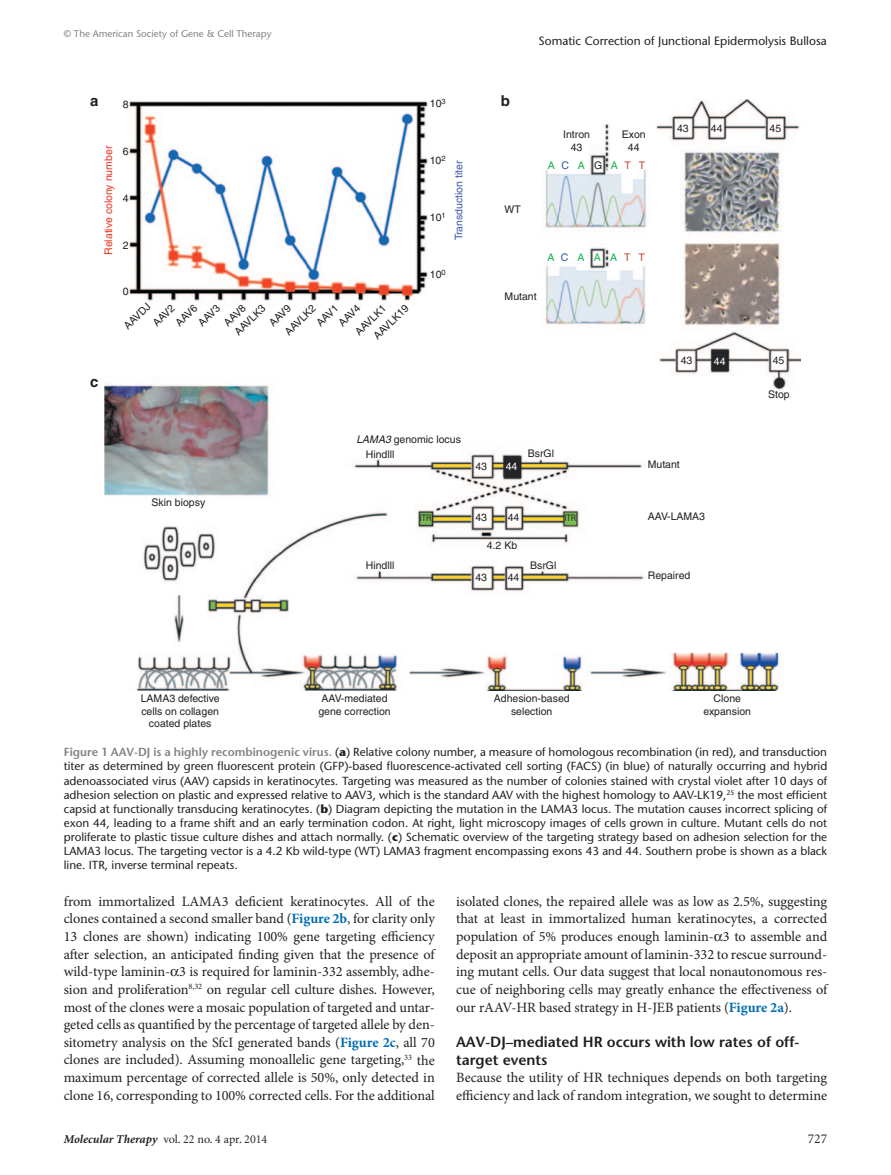
<style>
.page{position:relative;width:891px;height:1175px;background:#fff}
.page>*{position:absolute;margin:0;border:0;box-sizing:border-box;transform-origin:0 0}
.t1{font:700 15px "Helvetica";color:#231f20}
.t2{font:600 14.7px/17.7px "ITC Stone Sans";color:#231f20}
.t3{font:14.25px/17.7px "Minion Pro";letter-spacing:-.005em;color:#231f20;text-align:justify}
.t4{font:13.5px "Minion";color:#231f20}
.t5{font:12px "Stone Sans";color:#231f20}
.t6{font:12px "Minion";color:#231f20}
.t7{font:11.7px/14.1px "Stone Sans";color:#231f20;text-align:justify}
.t8{font:10.5px/12.6px "Helvetica";color:#231f20}
.t9{font:10.5px "Helvetica";color:#ef3122}
.t10{font:10.5px "Helvetica";color:#3b59a7}
.t11{font:10.5px "Helvetica";color:#11af4b}
.t12{font:10.5px "Helvetica";color:#c64736}
.t13{font:10.5px "Helvetica";color:#fff}
.t14{font:10.5px "Helvetica";color:#2f54a4}
.t15{font:9.75px "Stone Sans";color:#808285}
.t16{font:9px "Helvetica";color:#231f20;scale:.8 1}
.s1{color:#231f20}
.s2{color:#11af4b}
.s3{color:#c64736}
.s4{font-style:italic}
.s5{font-family:"ITC Stone Sans";font-weight:600;color:#808285}
.s6{font-weight:700}
.s7{font-weight:700;color:#006cb3}
.s8{font-weight:700;font-style:italic}
</style>
<div class="page">
<img style="left:104px;top:99px;width:697px;height:592px">
<p class="t15" style="left:64px;top:28px;width:209px">© The American Society of Gene &amp; Cell Therapy</p>
<p class="t5" style="left:539px;top:34px;width:290px">Somatic Correction of Junctional Epidermolysis Bullosa</p>
<p class="t1" style="left:90px;top:92px;width:10px">a</p>
<p class="t1" style="left:501px;top:92px;width:11px">b</p>
<p class="t8" style="left:430px;top:97px;width:17px">10<sup>3</sup></p>
<p class="t8" style="left:123px;top:98px;width:7px">8</p>
<p class="t9" style="left:102px;top:255px;width:111px;rotate:-90deg">Relative colony number</p>
<p class="t8" style="left:123px;top:145px;width:7px">6</p>
<p class="t8" style="left:123px;top:192px;width:7px">4</p>
<p class="t8" style="left:123px;top:238px;width:7px">2</p>
<p class="t8" style="left:430px;top:154px;width:17px">10<sup>2</sup></p>
<p class="t8" style="left:430px;top:211px;width:17px">10<sup>1</sup></p>
<p class="t10" style="left:453px;top:240px;width:81px;rotate:-90deg">Transduction titer</p>
<p class="t8" style="left:430px;top:268px;width:17px">10<sup>0</sup></p>
<p class="t8" style="left:505px;top:203px;width:18px">WT</p>
<p class="t8" style="left:563px;top:128px;width:28px;text-align:center">Intron<br>43</p>
<p class="t8" style="left:622px;top:128px;width:25px;text-align:center">Exon<br>44</p>
<p class="t14" style="left:561px;top:159px;width:9px">C</p>
<p class="t12" style="left:594px;top:159px;width:53px"><span class="s1">G</span><span class="s2">A</span>TT</p>
<p class="t11" style="left:548px;top:159px;width:9px">A</p>
<p class="t11" style="left:578px;top:159px;width:9px">A</p>
<p class="t14" style="left:561px;top:251px;width:9px">C</p>
<p class="t11" style="left:594px;top:251px;width:52px">A A<span class="s3">TT</span></p>
<p class="t11" style="left:547px;top:251px;width:9px">A</p>
<p class="t11" style="left:577px;top:251px;width:9px">A</p>
<p class="t8" style="left:677px;top:122px;width:13px">43</p>
<p class="t8" style="left:711px;top:122px;width:13px">44</p>
<p class="t8" style="left:769px;top:122px;width:13px">45</p>
<p class="t1" style="left:90px;top:372px;width:10px">c</p>
<p class="t8" style="left:123px;top:285px;width:7px">0</p>
<p class="t8" style="left:135px;top:305px;width:28px;line-height:18px;text-indent:-23px;rotate:-45deg">AAVDJ<br>AAV2</p>
<p class="t8" style="left:183px;top:307px;width:28px;line-height:16.2px;text-indent:-16px;rotate:-45deg">AAV6<br>AAV3</p>
<p class="t8" style="left:221px;top:320px;width:28px;rotate:-45deg">AAV8</p>
<p class="t8" style="left:266px;top:320px;width:28px;rotate:-45deg">AAV9</p>
<p class="t8" style="left:324px;top:308px;width:28px;line-height:15.8px;text-indent:-16px;rotate:-45deg">AAV1<br>AAV4</p>
<p class="t8" style="left:232px;top:329px;width:40px;rotate:-45deg">AAVLK3</p>
<p class="t8" style="left:282px;top:329px;width:40px;rotate:-45deg">AAVLK2</p>
<p class="t8" style="left:358px;top:321px;width:46px;line-height:15.9px;text-indent:-10px;rotate:-45deg">AAVLK1<br>AAVLK19</p>
<p class="t8" style="left:505px;top:290px;width:34px">Mutant</p>
<p class="t8" style="left:152px;top:496px;width:55px">Skin biopsy</p>
<p class="t8" style="left:366px;top:431px;width:97px;line-height:15px;text-indent:-9px"><span class="s4">LAMA3</span> genomic locus<br>Hindlll</p>
<p class="t8" style="left:475px;top:459px;width:13px">43</p>
<p class="t13" style="left:506px;top:460px;width:13px">44</p>
<p class="t8" style="left:528px;top:447px;width:28px">BsrGl</p>
<p class="t8" style="left:475px;top:511px;width:13px">43</p>
<p class="t8" style="left:508px;top:511px;width:13px">44</p>
<p class="t16" style="left:420px;top:512px;width:16px">ITR</p>
<p class="t16" style="left:565px;top:512px;width:16px">ITR</p>
<p class="t8" style="left:366px;top:558px;width:30px">Hindlll</p>
<p class="t8" style="left:487px;top:539px;width:32px">4.2 Kb</p>
<p class="t8" style="left:475px;top:571px;width:13px">43</p>
<p class="t8" style="left:508px;top:571px;width:13px">44</p>
<p class="t8" style="left:530px;top:558px;width:28px">BsrGl</p>
<p class="t8" style="left:681px;top:354px;width:13px">43</p>
<p class="t13" style="left:714px;top:355px;width:13px">44</p>
<p class="t8" style="left:773px;top:354px;width:13px">45</p>
<p class="t8" style="left:768px;top:388px;width:23px">Stop</p>
<p class="t8" style="left:648px;top:458px;width:34px">Mutant</p>
<p class="t8" style="left:648px;top:509px;width:59px">AAV-LAMA3</p>
<p class="t8" style="left:648px;top:568px;width:44px">Repaired</p>
<p class="t8" style="left:141px;top:692px;width:80px;text-align:center">LAMA3 defective cells on collagen coated plates</p>
<p class="t8" style="left:318px;top:692px;width:74px">AAV-mediated gene correction</p>
<p class="t8" style="left:494px;top:692px;width:77px;text-align:center">Adhesion-based selection</p>
<p class="t8" style="left:704px;top:692px;width:49px;text-align:center">Clone expansion</p>
<p class="t7" style="left:64px;top:745px;width:765px"><span class="s5">Figure 1 AAV-DJ is a highly recombinogenic virus.</span> (<span class="s6">a</span>) Relative colony number, a measure of homologous recombination (in red), and transduction titer as determined by green fluorescent protein (GFP)-based fluorescence-activated cell sorting (FACS) (in blue) of naturally occurring and hybrid adenoassociated virus (AAV) capsids in keratinocytes. Targeting was measured as the number of colonies stained with crystal violet after 10 days of adhesion selection on plastic and expressed relative to AAV3, which is the standard AAV with the highest homology to AAV-LK19,<sup>25</sup> the most efficient capsid at functionally transducing keratinocytes. (<span class="s6">b</span>) Diagram depicting the mutation in the LAMA3 locus. The mutation causes incorrect splicing of exon 44, leading to a frame shift and an early termination codon. At right, light microscopy images of cells grown in culture. Mutant cells do not proliferate to plastic tissue culture dishes and attach normally. (<span class="s6">c</span>) Schematic overview of the targeting strategy based on adhesion selection for the LAMA3 locus. The targeting vector is a 4.2 Kb wild-type (WT) LAMA3 fragment encompassing exons 43 and 44. Southern probe is shown as a black line. ITR, inverse terminal repeats.</p>
<p class="t3" style="left:64px;top:892px;width:373px">from immortalized LAMA3 deficient keratinocytes. All of the clones contained a second smaller band (<span class="s7">Figure 2b</span>, for clarity only 13 clones are shown) indicating 100% gene targeting efficiency after selection, an anticipated finding given that the presence of wild-type laminin- 3 is required for laminin-332 assembly, adhe&shy;sion and proliferation<sup>8,32</sup> on regular cell culture dishes. However, most of the clones were a mosaic population of targeted and untar&shy;geted cells as quantified by the percentage of targeted allele by den&shy;sitometry analysis on the SfcI generated bands (<span class="s7">Figure 2c</span>, all 70 clones are included). Assuming monoallelic gene targeting,<sup>33</sup> the maximum percentage of corrected allele is 50%, only detected in clone 16, corresponding to 100% corrected cells. For the additional</p>
<p class="t3" style="left:456px;top:892px;width:373px">isolated clones, the repaired allele was as low as 2.5%, suggesting that at least in immortalized human keratinocytes, a corrected population of 5% produces enough laminin- 3 to assemble and deposit an appropriate amount of laminin-332 to rescue surround&shy;ing mutant cells. Our data suggest that local nonautonomous res&shy;cue of neighboring cells may greatly enhance the effectiveness of our rAAV-HR based strategy in H-JEB patients (<span class="s7">Figure 2a</span>).</p>
<p class="t2" style="left:456px;top:1032px;width:345px">AAV-DJ–mediated HR occurs with low rates of off&shy;target events</p>
<p class="t3" style="left:456px;top:1068px;width:373px">Because the utility of HR techniques depends on both targeting efficiency and lack of random integration, we sought to determine</p>
<p class="t6" style="left:64px;top:1133px;width:205px"><span class="s8">Molecular Therapy</span> vol. 22 no. 4 apr. 2014</p>
<p class="t4" style="left:808px;top:1132px;width:21px">727</p>
</div>
